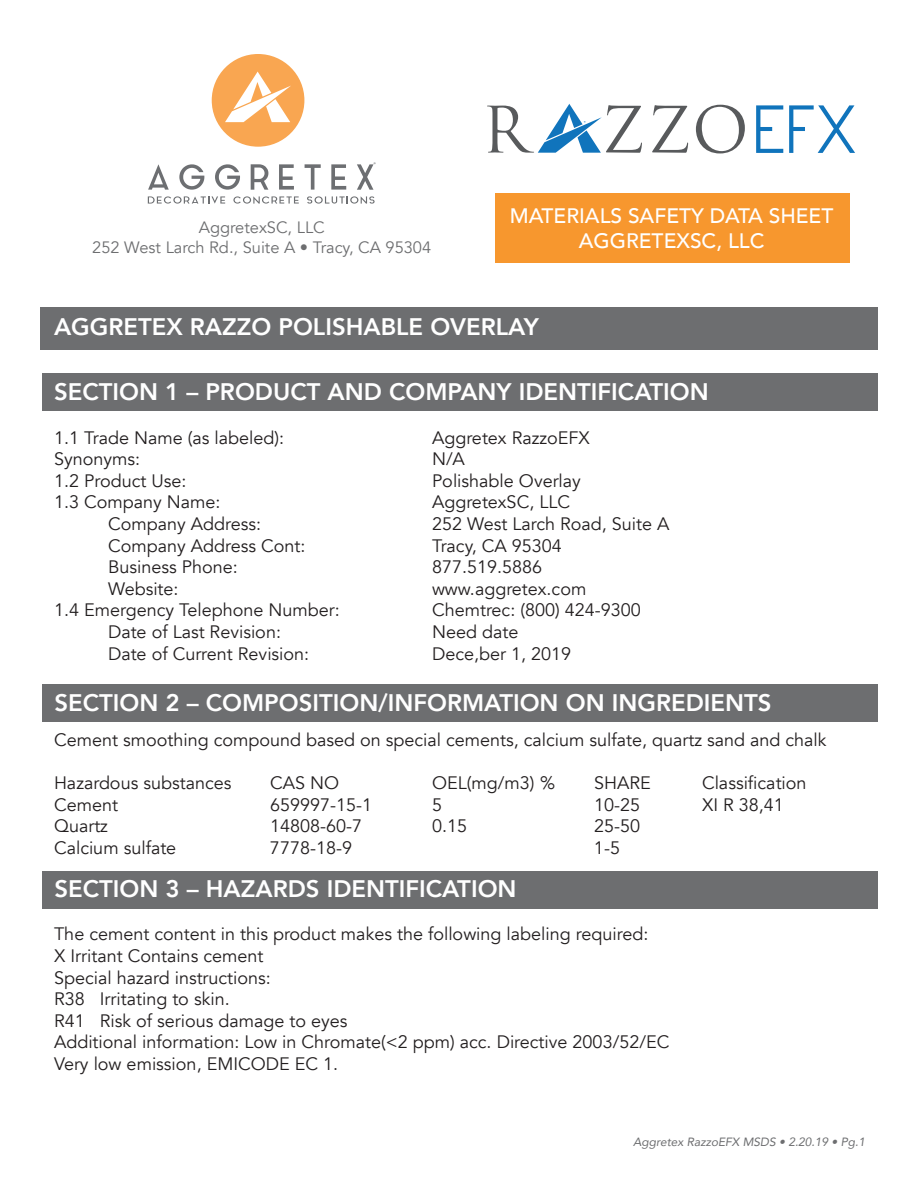
<style>
.page{position:relative;width:918px;height:1188px;background:#fff}
.page>*{position:absolute;margin:0;border:0;box-sizing:border-box;transform-origin:0 0}
.t1{font:800 23.85px "Avenir";color:#fff}
.t2{font:500 20.85px/25px "Avenir";color:#fff;text-align:center}
.t3{font:18px/21.6px "Avenir";color:#231f20}
.t4{font:16.5px/19.8px "Avenir";color:#6d6e70;text-align:center}
.t5{font:italic 12px "Avenir";color:#6d6e70}
.t6{font:5.25px "Myriad Pro";color:#6d6f72;scale:1.15 1}
</style>
<div class="page">
<div style="left:42px;top:374px;width:836px;height:37px;background:#6d6e70"></div>
<div style="left:40px;top:307px;width:838px;height:42px;background:#6d6e70"></div>
<div style="left:42px;top:685px;width:836px;height:37px;background:#6d6e70"></div>
<div style="left:42px;top:871px;width:836px;height:38px;background:#6d6e70"></div>
<div style="left:496px;top:193px;width:354px;height:69px;background:#f7972e"></div>
<svg style="left:148px;top:164px;width:21px;height:26px"></svg>
<svg style="left:179px;top:164px;width:25px;height:26px"></svg>
<svg style="left:215px;top:164px;width:25px;height:26px"></svg>
<svg style="left:251px;top:164px;width:17px;height:26px"></svg>
<svg style="left:279px;top:164px;width:15px;height:26px"></svg>
<svg style="left:305px;top:164px;width:16px;height:26px"></svg>
<svg style="left:331px;top:164px;width:15px;height:26px"></svg>
<svg style="left:357px;top:164px;width:16px;height:26px"></svg>
<div style="left:212px;top:54px;width:92px;height:93px;background:#f9a651;border-radius:50%"></div>
<svg style="left:225px;top:71px;width:66px;height:51px"></svg>
<svg style="left:148px;top:196px;width:77px;height:8px"></svg>
<svg style="left:233px;top:196px;width:66px;height:8px"></svg>
<svg style="left:307px;top:196px;width:68px;height:8px"></svg>
<svg style="left:487px;top:104px;width:155px;height:49px"></svg>
<svg style="left:652px;top:105px;width:36px;height:48px"></svg>
<svg style="left:696px;top:105px;width:49px;height:48px"></svg>
<svg style="left:756px;top:105px;width:27px;height:48px"></svg>
<svg style="left:789px;top:105px;width:66px;height:48px"></svg>
<p class="t6" style="left:373px;top:161px;width:4px">®</p>
<p class="t4" style="left:92px;top:218px;width:340px">AggretexSC, LLC<br>252 West Larch Rd., Suite A • Tracy, CA 95304</p>
<p class="t2" style="left:510px;top:202px;width:325px">MATERIALS SAFETY DATA SHEET<br>AGGRETEXSC, LLC</p>
<h1 class="t1" style="left:54px;top:308px;width:486px">AGGRETEX RAZZO POLISHABLE OVERLAY</h1>
<h1 class="t1" style="left:54px;top:373px;width:656px">SECTION 1 – PRODUCT AND COMPANY IDENTIFICATION</h1>
<p class="t3" style="left:54px;top:427px;width:232px">1.1 Trade Name (as labeled):</p>
<p class="t3" style="left:432px;top:427px;width:159px">Aggretex RazzoEFX</p>
<p class="t3" style="left:54px;top:448px;width:88px">Synonyms:</p>
<p class="t3" style="left:432px;top:448px;width:35px">N/A</p>
<p class="t3" style="left:54px;top:470px;width:134px">1.2 Product Use:</p>
<p class="t3" style="left:432px;top:470px;width:151px">Polishable Overlay</p>
<p class="t3" style="left:54px;top:492px;width:168px">1.3 Company Name:</p>
<p class="t3" style="left:432px;top:492px;width:140px">AggretexSC, LLC</p>
<p class="t3" style="left:108px;top:513px;width:155px">Company Address:</p>
<p class="t3" style="left:432px;top:513px;width:239px">252 West Larch Road, Suite A</p>
<p class="t3" style="left:108px;top:535px;width:199px">Company Address Cont:</p>
<p class="t3" style="left:432px;top:535px;width:131px">Tracy, CA 95304</p>
<p class="t3" style="left:108px;top:556px;width:131px">Business Phone:</p>
<p class="t3" style="left:432px;top:556px;width:112px">877.519.5886</p>
<p class="t3" style="left:108px;top:578px;width:72px">Website:</p>
<p class="t3" style="left:432px;top:578px;width:156px">www.aggretex.com</p>
<p class="t3" style="left:54px;top:600px;width:287px">1.4 Emergency Telephone Number:</p>
<p class="t3" style="left:432px;top:600px;width:210px">Chemtrec: (800) 424-9300</p>
<p class="t3" style="left:108px;top:621px;width:175px">Date of Last Revision:</p>
<p class="t3" style="left:432px;top:621px;width:88px">Need date</p>
<p class="t3" style="left:108px;top:643px;width:203px">Date of Current Revision:</p>
<p class="t3" style="left:432px;top:643px;width:141px">Dece,ber 1, 2019</p>
<h1 class="t1" style="left:54px;top:684px;width:719px">SECTION 2 – COMPOSITION/INFORMATION ON INGREDIENTS</h1>
<p class="t3" style="left:54px;top:729px;width:774px">Cement smoothing compound based on special cements, calcium sulfate, quartz sand and chalk</p>
<p class="t3" style="left:54px;top:772px;width:179px">Hazardous substances</p>
<p class="t3" style="left:270px;top:772px;width:71px">CAS NO</p>
<p class="t3" style="left:432px;top:772px;width:124px">OEL(mg/m3) %</p>
<p class="t3" style="left:594px;top:772px;width:58px">SHARE</p>
<p class="t3" style="left:702px;top:772px;width:106px">Classification</p>
<p class="t3" style="left:54px;top:794px;width:66px">Cement</p>
<p class="t3" style="left:270px;top:794px;width:104px">659997-15-1</p>
<p class="t3" style="left:432px;top:794px;width:12px">5</p>
<p class="t3" style="left:594px;top:794px;width:48px">10-25</p>
<p class="t3" style="left:702px;top:794px;width:83px">XI R 38,41</p>
<p class="t3" style="left:54px;top:816px;width:55px">Quartz</p>
<p class="t3" style="left:270px;top:816px;width:94px">14808-60-7</p>
<p class="t3" style="left:432px;top:816px;width:37px">0.15</p>
<p class="t3" style="left:594px;top:816px;width:48px">25-50</p>
<p class="t3" style="left:54px;top:837px;width:124px">Calcium sulfate</p>
<p class="t3" style="left:270px;top:837px;width:84px">7778-18-9</p>
<p class="t3" style="left:594px;top:837px;width:28px">1-5</p>
<h1 class="t1" style="left:54px;top:870px;width:464px">SECTION 3 – HAZARDS IDENTIFICATION</h1>
<p class="t3" style="left:54px;top:924px;width:617px">The cement content in this product makes the following labeling required:<br>X Irritant Contains cement<br>Special hazard instructions:<br>R38 Irritating to skin.<br>R41 Risk of serious damage to eyes<br>Additional information: Low in Chromate(&lt;2 ppm) acc. Directive 2003/52/EC Very low emission, EMICODE EC 1.</p>
<p class="t5" style="left:633px;top:1134px;width:234px">Aggretex RazzoEFX MSDS • 2.20.19 • Pg.1</p>
</div>
